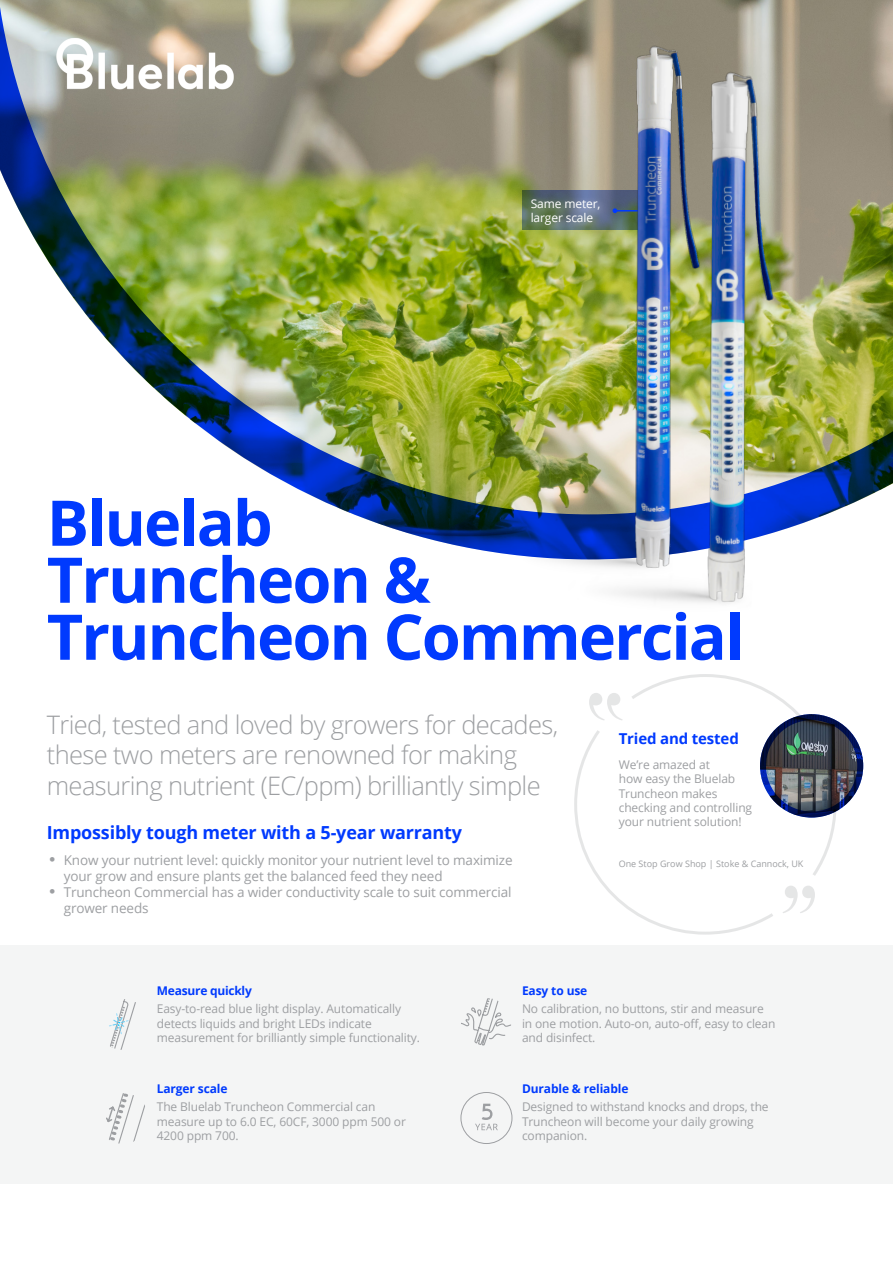
<style>
.page{position:relative;width:893px;height:1263px;background:#fff}
.page>*{position:absolute;margin:0;border:0;box-sizing:border-box;transform-origin:0 0}
.t1{font:700 63px/57px "Open Sans";letter-spacing:-.03em;color:#003afe}
.t2{font:300 25.5px/30.6px "Open Sans";letter-spacing:-.025em;color:#9d9fa2}
.Body_text{font:700 18px "Open Sans";letter-spacing:-.01em;color:#003afe}
.Body_text-2{font:700 15px "Open Sans";letter-spacing:-.01em;color:#003afe}
.t3{font:13.5px/16.2px "Open Sans";letter-spacing:-.01em;color:#9d9fa2}
.Intro_text{font:12px/14.4px "Open Sans";letter-spacing:-.01em;color:#9d9fa2}
.t4{font:700 12px "Open Sans";letter-spacing:-.01em;color:#003afe}
.t5{font:12px/13.5px "Open Sans";letter-spacing:-.01em;color:#fff}
.Intro_text-2{font:9px "Open Sans";color:#9d9fa2}
.s1{font-family:"Isonorm Becker";font-size:16.5px}
</style>
<div class="page">
<div style="left:0;top:945px;width:893px;height:239px;background:#f4f5f5"></div>
<img style="left:0;top:0;width:893px;height:538px">
<img style="left:613px;top:55px;width:280px;height:549px">
<img style="left:425px;top:0;width:430px;height:588px">
<svg style="left:106px;top:1093px;width:39px;height:51px"></svg>
<svg style="left:109px;top:999px;width:27px;height:51px"></svg>
<svg style="left:461px;top:998px;width:50px;height:48px"></svg>
<svg style="left:475px;top:1104px;width:23px;height:26px"></svg>
<div style="left:461px;top:1092px;width:51px;height:52px;border:1px solid #9d9fa2;border-radius:50%"></div>
<div style="left:526px;top:194px;width:85px;height:42px;background:#fff;opacity:.71"></div>
<div style="left:0;top:0;width:293px;height:151px;background:#fff;opacity:.41"></div>
<img style="left:50px;top:38px;width:191px;height:51px">
<svg style="left:574px;top:674px;width:264px;height:261px"></svg>
<img style="left:760px;top:714px;width:103px;height:103px;border-radius:52px">
<div style="left:760px;top:714px;width:103px;height:103px;border:6px solid #003afe;border-radius:50%"></div>
<p class="t5" style="left:531px;top:197px;width:71px">Same meter, larger scale</p>
<p class="t1" style="left:47px;top:493px;width:699px">Bluelab<br>Truncheon &amp;<br>Truncheon Commercial</p>
<p class="t2" style="left:47px;top:708px;width:513px">Tried, tested and loved by growers for decades, these two meters are renowned for making measuring nutrient (EC/ppm) brilliantly simple</p>
<p class="Body_text" style="left:47px;top:820px;width:417px">Impossibly tough meter with a 5-year warranty</p>
<p class="t3" style="left:64px;top:851px;width:450px;text-indent:-17px"><span class="s1">•</span> Know your nutrient level: quickly monitor your nutrient level to maximize your grow and ensure plants get the balanced feed they need</p>
<p class="t3" style="left:64px;top:884px;width:449px;text-indent:-17px"><span class="s1">•</span> Truncheon Commercial has a wider conductivity scale to suit commercial grower needs</p>
<p class="Body_text-2" style="left:619px;top:728px;width:122px">Tried and tested</p>
<p class="Intro_text" style="left:619px;top:757px;width:135px">We’re amazed at<br>how easy the Bluelab<br>Truncheon makes checking and controlling your nutrient solution!</p>
<p class="Intro_text-2" style="left:619px;top:857px;width:186px">One Stop Grow Shop | Stoke &amp; Cannock, UK</p>
<p class="t4" style="left:157px;top:982px;width:97px">Measure quickly</p>
<p class="Intro_text" style="left:157px;top:1001px;width:265px">Easy-to-read blue light display. Automatically detects liquids and bright LEDs indicate measurement for brilliantly simple functionality.</p>
<p class="t4" style="left:157px;top:1080px;width:72px">Larger scale</p>
<p class="Intro_text" style="left:157px;top:1099px;width:251px">The Bluelab Truncheon Commercial can measure up to 6.0 EC, 60CF, 3000 ppm 500 or<br>4200 ppm 700.</p>
<p class="t4" style="left:522px;top:982px;width:67px">Easy to use</p>
<p class="Intro_text" style="left:522px;top:1001px;width:255px">No calibration, no buttons, stir and measure in one motion. Auto-on, auto-off, easy to clean and disinfect.</p>
<p class="t4" style="left:522px;top:1080px;width:108px">Durable &amp; reliable</p>
<p class="Intro_text" style="left:522px;top:1099px;width:248px">Designed to withstand knocks and drops, the<br>Truncheon will become your daily growing companion.</p>
</div>
